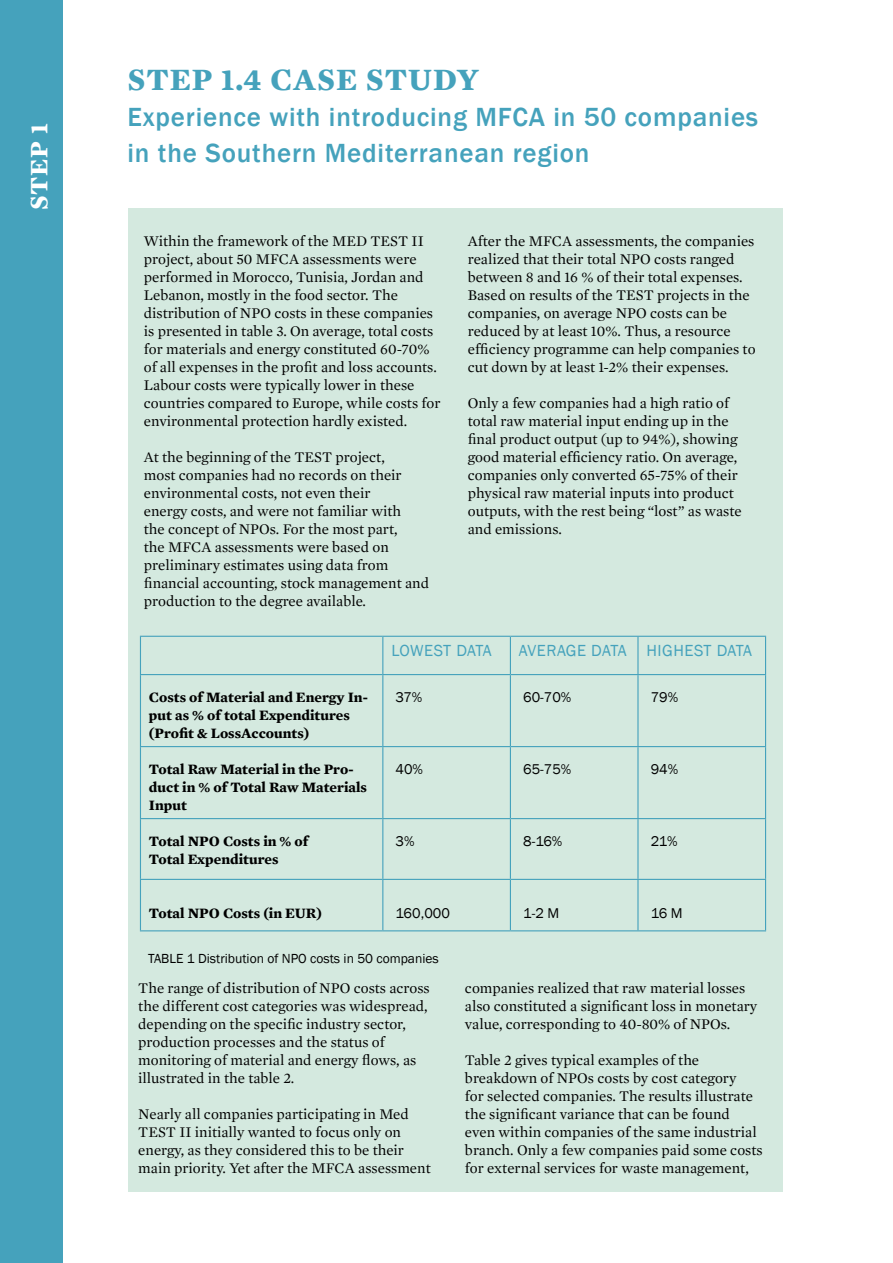
<style>
.page{position:relative;width:893px;height:1263px;background:#fff}
.page>*{position:absolute;margin:0;border:0;box-sizing:border-box;transform-origin:0 0}
.t1{font:700 31.5px "Mercury Text G1";letter-spacing:.03em;color:#45a2bc}
.t2{font:500 27px/36px "Franklin Gothic";letter-spacing:.03em;color:#45a2bc}
.t3{font:700 25.5px "Mercury Text G1";color:#fff}
.t4{font:16.5px "Franklin Gothic";letter-spacing:.01em;color:#45a2bc}
.t5{font:15px/18px "Mercury Text G1";color:#000}
.t6{font:700 14.55px/18px "Mercury Text G1";color:#000}
.t7{font:14.55px "Franklin Gothic";color:#000}
.t8{font:13.5px "Franklin Gothic";color:#000}
</style>
<div class="page">
<div style="left:128px;top:208px;width:654px;height:983px;background:#d4e9df"></div>
<div style="left:0;top:0;width:63px;height:1263px;background:#45a2bc"></div>
<hr style="left:140px;top:636px;width:243px;height:1px;background:#45a2bc">
<hr style="left:140px;top:637px;width:1px;height:37px;background:#45a2bc">
<hr style="left:383px;top:636px;width:127px;height:1px;background:#45a2bc">
<hr style="left:382px;top:637px;width:1px;height:37px;background:#45a2bc">
<hr style="left:510px;top:636px;width:128px;height:1px;background:#45a2bc">
<hr style="left:510px;top:637px;width:1px;height:37px;background:#45a2bc">
<hr style="left:638px;top:636px;width:128px;height:1px;background:#45a2bc">
<hr style="left:637px;top:637px;width:2px;height:37px;background:#45a2bc">
<hr style="left:765px;top:637px;width:1px;height:37px;background:#45a2bc">
<hr style="left:140px;top:674px;width:243px;height:1px;background:#45a2bc">
<hr style="left:140px;top:675px;width:1px;height:71px;background:#45a2bc">
<hr style="left:383px;top:674px;width:127px;height:1px;background:#45a2bc">
<hr style="left:382px;top:675px;width:1px;height:71px;background:#45a2bc">
<hr style="left:510px;top:674px;width:128px;height:1px;background:#45a2bc">
<hr style="left:510px;top:675px;width:1px;height:71px;background:#45a2bc">
<hr style="left:638px;top:674px;width:128px;height:1px;background:#45a2bc">
<hr style="left:637px;top:675px;width:2px;height:71px;background:#45a2bc">
<hr style="left:765px;top:675px;width:1px;height:71px;background:#45a2bc">
<hr style="left:140px;top:746px;width:243px;height:1px;background:#45a2bc">
<hr style="left:140px;top:747px;width:1px;height:71px;background:#45a2bc">
<hr style="left:383px;top:746px;width:127px;height:1px;background:#45a2bc">
<hr style="left:382px;top:747px;width:1px;height:71px;background:#45a2bc">
<hr style="left:510px;top:746px;width:128px;height:1px;background:#45a2bc">
<hr style="left:510px;top:747px;width:1px;height:71px;background:#45a2bc">
<hr style="left:638px;top:746px;width:128px;height:1px;background:#45a2bc">
<hr style="left:637px;top:747px;width:2px;height:71px;background:#45a2bc">
<hr style="left:765px;top:747px;width:1px;height:71px;background:#45a2bc">
<hr style="left:140px;top:818px;width:243px;height:1px;background:#45a2bc">
<hr style="left:140px;top:819px;width:1px;height:60px;background:#45a2bc">
<hr style="left:383px;top:818px;width:127px;height:1px;background:#45a2bc">
<hr style="left:382px;top:819px;width:1px;height:60px;background:#45a2bc">
<hr style="left:510px;top:818px;width:128px;height:1px;background:#45a2bc">
<hr style="left:510px;top:819px;width:1px;height:60px;background:#45a2bc">
<hr style="left:638px;top:818px;width:128px;height:1px;background:#45a2bc">
<hr style="left:637px;top:819px;width:2px;height:60px;background:#45a2bc">
<hr style="left:765px;top:819px;width:1px;height:60px;background:#45a2bc">
<hr style="left:140px;top:879px;width:243px;height:1px;background:#45a2bc">
<hr style="left:140px;top:880px;width:1px;height:50px;background:#45a2bc">
<hr style="left:383px;top:879px;width:127px;height:1px;background:#45a2bc">
<hr style="left:382px;top:880px;width:1px;height:50px;background:#45a2bc">
<hr style="left:510px;top:879px;width:128px;height:1px;background:#45a2bc">
<hr style="left:510px;top:880px;width:1px;height:50px;background:#45a2bc">
<hr style="left:638px;top:879px;width:128px;height:1px;background:#45a2bc">
<hr style="left:637px;top:880px;width:2px;height:50px;background:#45a2bc">
<hr style="left:765px;top:880px;width:1px;height:50px;background:#45a2bc">
<hr style="left:140px;top:930px;width:243px;height:1px;background:#45a2bc">
<hr style="left:383px;top:930px;width:127px;height:1px;background:#45a2bc">
<hr style="left:510px;top:930px;width:128px;height:1px;background:#45a2bc">
<hr style="left:638px;top:930px;width:128px;height:1px;background:#45a2bc">
<h3 class="t3" style="left:23px;top:210px;width:88px;rotate:-90deg">STEP 1</h3>
<h1 class="t1" style="left:128px;top:60px;width:353px">STEP 1.4 CASE STUDY</h1>
<h2 class="t2" style="left:128px;top:99px;width:632px">Experience with introducing MFCA in 50 companies in the Southern Mediterranean region</h2>
<p class="t5" style="left:144px;top:232px;width:298px">Within the framework of the MED TEST II project, about 50 MFCA assessments were performed in Morocco, Tunisia, Jordan and Lebanon, mostly in the food sector. The distribution of NPO costs in these companies is presented in table 3. On average, total costs for materials and energy constituted 60-70% of all expenses in the profit and loss accounts.<br>Labour costs were typically lower in these countries compared to Europe, while costs for environmental protection hardly existed.</p>
<p class="t5" style="left:144px;top:448px;width:287px">At the beginning of the TEST project,<br>most companies had no records on their environmental costs, not even their<br>energy costs, and were not familiar with<br>the concept of NPOs. For the most part,<br>the MFCA assessments were based on preliminary estimates using data from financial accounting, stock management and production to the degree available.</p>
<p class="t5" style="left:468px;top:232px;width:289px">After the MFCA assessments, the companies realized that their total NPO costs ranged between 8 and 16 % of their total expenses.<br>Based on results of the TEST projects in the companies, on average NPO costs can be reduced by at least 10%. Thus, a resource efficiency programme can help companies to cut down by at least 1-2% their expenses.</p>
<p class="t5" style="left:468px;top:394px;width:275px">Only a few companies had a high ratio of total raw material input ending up in the final product output (up to 94%), showing good material efficiency ratio. On average, companies only converted 65-75% of their physical raw material inputs into product outputs, with the rest being “lost” as waste and emissions.</p>
<p class="t4" style="left:391px;top:641px;width:102px">LOWEST DATA</p>
<p class="t4" style="left:519px;top:641px;width:235px">AVERAGE DATA HIGHEST DATA</p>
<p class="t6" style="left:149px;top:688px;width:220px">Costs of Material and Energy In&shy;put as % of total Expenditures (Profit &amp; LossAccounts)</p>
<p class="t7" style="left:396px;top:688px;width:28px">37%</p>
<p class="t7" style="left:523px;top:688px;width:50px">60-70%</p>
<p class="t7" style="left:651px;top:688px;width:29px">79%</p>
<p class="t6" style="left:149px;top:760px;width:220px">Total Raw Material in the Pro&shy;duct in % of Total Raw Materials<br>Input</p>
<p class="t7" style="left:396px;top:760px;width:29px">40%</p>
<p class="t7" style="left:523px;top:760px;width:50px">65-75%</p>
<p class="t7" style="left:651px;top:760px;width:29px">94%</p>
<p class="t6" style="left:149px;top:832px;width:161px">Total NPO Costs in % of<br>Total Expenditures</p>
<p class="t7" style="left:396px;top:832px;width:21px">3%</p>
<p class="t7" style="left:523px;top:832px;width:41px">8-16%</p>
<p class="t7" style="left:651px;top:832px;width:29px">21%</p>
<p class="t6" style="left:149px;top:904px;width:174px">Total NPO Costs (in EUR)</p>
<p class="t7" style="left:396px;top:904px;width:56px">160,000</p>
<p class="t7" style="left:523px;top:904px;width:38px">1-2 M</p>
<p class="t7" style="left:651px;top:904px;width:33px">16 M</p>
<p class="t8" style="left:148px;top:950px;width:292px">TABLE 1 Distribution of NPO costs in 50 companies</p>
<p class="t5" style="left:138px;top:979px;width:293px">The range of distribution of NPO costs across the different cost categories was widespread, depending on the specific industry sector, production processes and the status of monitoring of material and energy flows, as illustrated in the table 2.</p>
<p class="t5" style="left:138px;top:1105px;width:294px">Nearly all companies participating in Med TEST II initially wanted to focus only on energy, as they considered this to be their main priority. Yet after the MFCA assessment</p>
<p class="t5" style="left:465px;top:979px;width:294px">companies realized that raw material losses also constituted a significant loss in monetary value, corresponding to 40-80% of NPOs.</p>
<p class="t5" style="left:465px;top:1051px;width:299px">Table 2 gives typical examples of the breakdown of NPOs costs by cost category<br>for selected companies. The results illustrate the significant variance that can be found even within companies of the same industrial branch. Only a few companies paid some costs for external services for waste management,</p>
</div>
